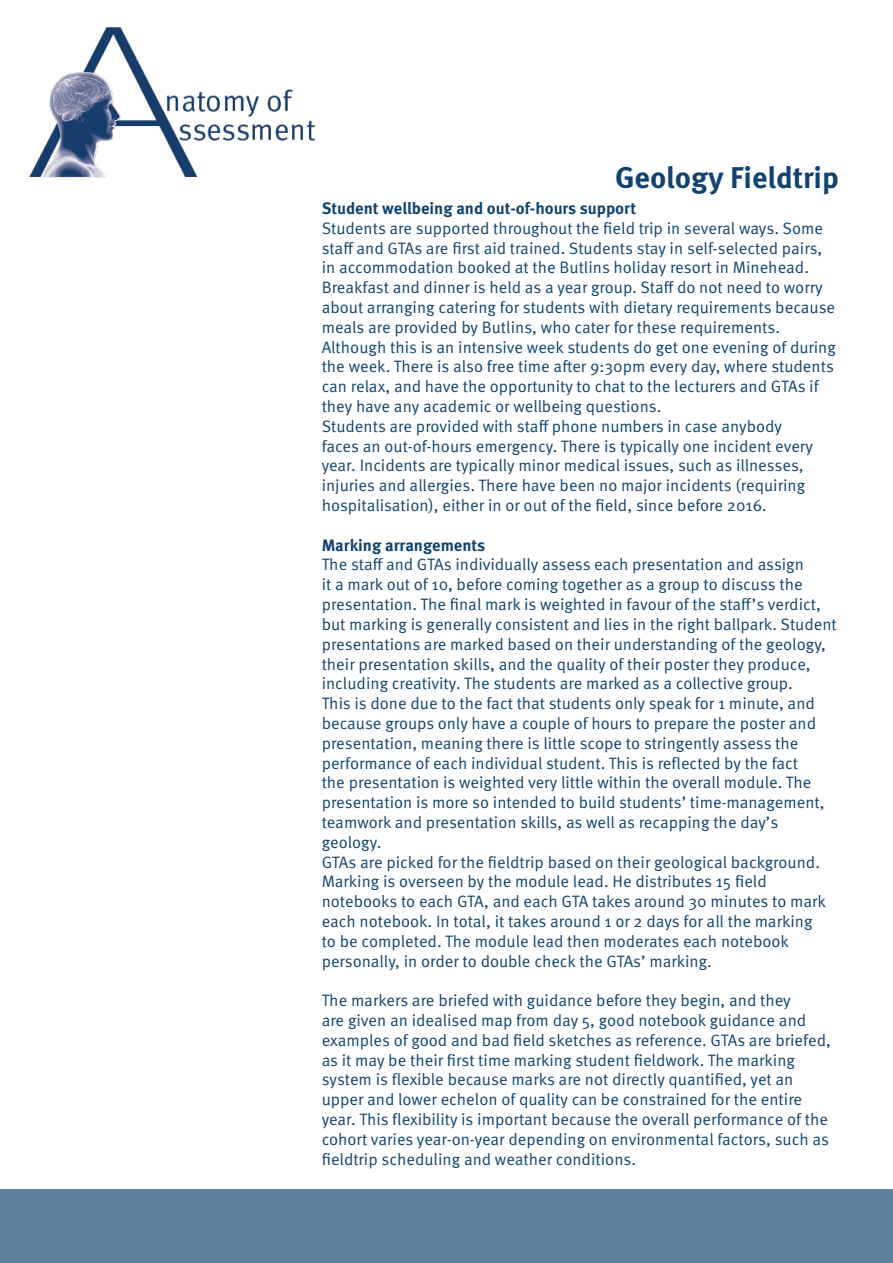
<style>
.page{position:relative;width:893px;height:1263px;background:#fff}
.page>*{position:absolute;margin:0;border:0;box-sizing:border-box;transform-origin:0 0}
.t1{font:700 30px "Meta Pro";color:#104370}
.t2{font:16.5px/19.8px "Meta Pro Norm";color:#104370}
.t3{font:700 16.5px "Meta Pro";color:#104370}
</style>
<div class="page">
<img style="left:29px;top:27px;width:286px;height:151px">
<div style="left:0;top:1189px;width:893px;height:74px;background:#5f819f"></div>
<p class="t1" style="left:615px;top:154px;width:225px">Geology Fieldtrip</p>
<p class="t3" style="left:322px;top:195px;width:316px">Student wellbeing and out-of-hours support</p>
<p class="t2" style="left:322px;top:217px;width:516px">Students are supported throughout the field trip in several ways. Some staff and GTAs are first aid trained. Students stay in self-selected pairs, in accommodation booked at the Butlins holiday resort in Minehead.<br>Breakfast and dinner is held as a year group. Staff do not need to worry about arranging catering for students with dietary requirements because meals are provided by Butlins, who cater for these requirements.<br>Although this is an intensive week students do get one evening of during the week. There is also free time after 9:30pm every day, where students can relax, and have the opportunity to chat to the lecturers and GTAs if they have any academic or wellbeing questions.</p>
<p class="t2" style="left:322px;top:415px;width:493px">Students are provided with staff phone numbers in case anybody faces an out-of-hours emergency. There is typically one incident every year. Incidents are typically minor medical issues, such as illnesses, injuries and allergies. There have been no major incidents (requiring hospitalisation), either in or out of the field, since before 2016.</p>
<p class="t3" style="left:322px;top:532px;width:165px">Marking arrangements</p>
<p class="t2" style="left:322px;top:554px;width:517px">The staff and GTAs individually assess each presentation and assign<br>it a mark out of 10, before coming together as a group to discuss the presentation. The final mark is weighted in favour of the staff’s verdict, but marking is generally consistent and lies in the right ballpark. Student presentations are marked based on their understanding of the geology, their presentation skills, and the quality of their poster they produce, including creativity. The students are marked as a collective group.<br>This is done due to the fact that students only speak for 1 minute, and because groups only have a couple of hours to prepare the poster and presentation, meaning there is little scope to stringently assess the performance of each individual student. This is reflected by the fact<br>the presentation is weighted very little within the overall module. The presentation is more so intended to build students’ time-management, teamwork and presentation skills, as well as recapping the day’s geology.</p>
<p class="t2" style="left:322px;top:851px;width:506px">GTAs are picked for the fieldtrip based on their geological background.<br>Marking is overseen by the module lead. He distributes 15 field notebooks to each GTA, and each GTA takes around 30 minutes to mark each notebook. In total, it takes around 1 or 2 days for all the marking to be completed. The module lead then moderates each notebook personally, in order to double check the GTAs’ marking.</p>
<p class="t2" style="left:322px;top:989px;width:511px">The markers are briefed with guidance before they begin, and they<br>are given an idealised map from day 5, good notebook guidance and examples of good and bad field sketches as reference. GTAs are briefed, as it may be their first time marking student fieldwork. The marking system is flexible because marks are not directly quantified, yet an upper and lower echelon of quality can be constrained for the entire year. This flexibility is important because the overall performance of the cohort varies year-on-year depending on environmental factors, such as fieldtrip scheduling and weather conditions.</p>
</div>
